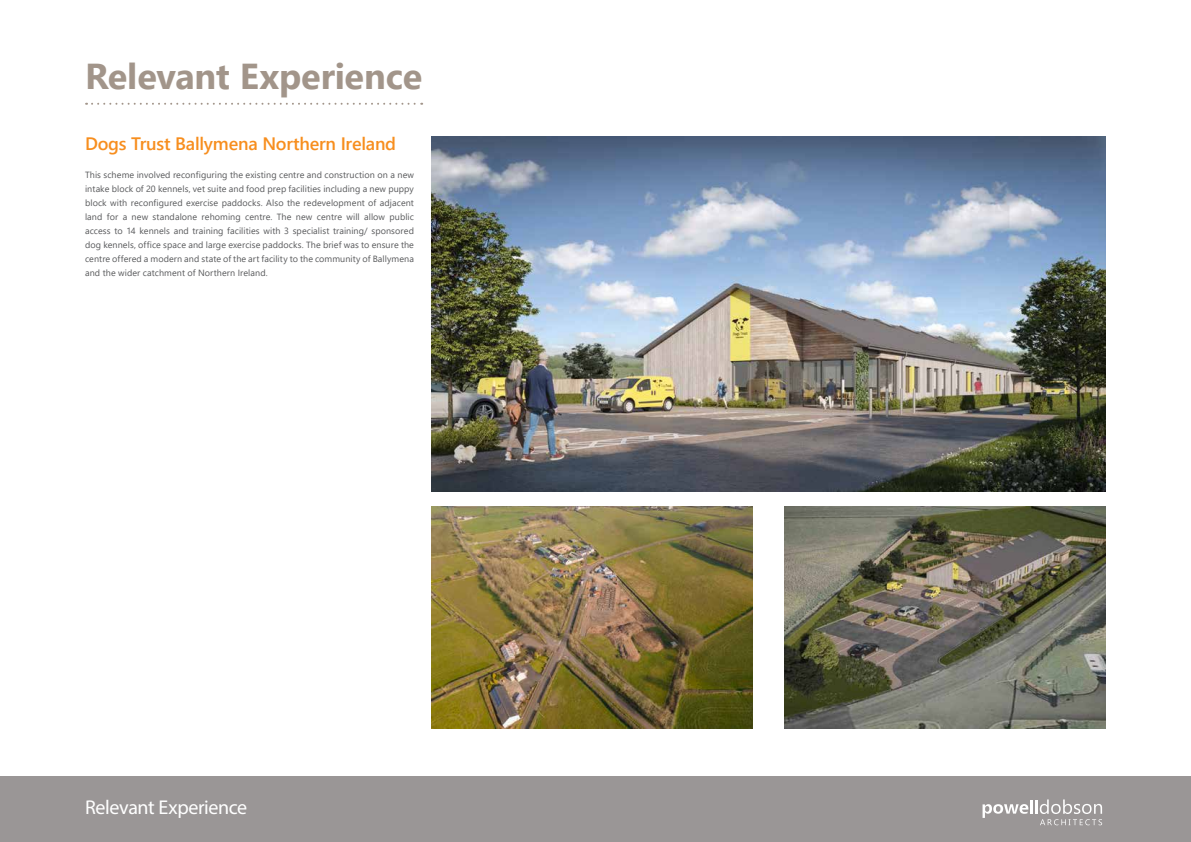
<style>
.page{position:relative;width:1191px;height:842px;background:#fff}
.page>*{position:absolute;margin:0;border:0;box-sizing:border-box;transform-origin:0 0}
.t1{font:700 36px "Segoe UI";letter-spacing:-.005em;color:#a2958a}
.t2{font:20px "Myriad Pro";letter-spacing:-.02em;color:#fff}
.t3{font:600 18px "Segoe UI";letter-spacing:-.01em;color:#f78e1e}
.t4{font:9px/14px "Segoe UI";letter-spacing:.01em;color:#58595b;text-align:justify}
</style>
<div class="page">
<div style="left:0;top:777px;width:1191px;height:65px;background:#9a9696"></div>
<svg style="left:982px;top:799px;width:120px;height:26px"></svg>
<svg style="left:86px;top:103px;width:336px;height:2px"></svg>
<img style="left:431px;top:137px;width:675px;height:355px">
<img style="left:784px;top:506px;width:322px;height:223px">
<img style="left:431px;top:506px;width:321px;height:223px">
<h1 class="t1" style="left:85px;top:42px;width:339px">Relevant Experience</h1>
<h3 class="t3" style="left:85px;top:126px;width:312px">Dogs Trust Ballymena Northern Ireland</h3>
<p class="t4" style="left:85px;top:167px;width:330px">This scheme involved reconfiguring the existing centre and construction on a new intake block of 20 kennels, vet suite and food prep facilities including a new puppy block with reconfigured exercise paddocks. Also the redevelopment of adjacent land for a new standalone rehoming centre. The new centre will allow public access to 14 kennels and training facilities with 3 specialist training/ sponsored dog kennels, office space and large exercise paddocks. The brief was to ensure the centre offered a modern and state of the art facility to the community of Ballymena and the wider catchment of Northern Ireland.</p>
<h2 class="t2" style="left:85px;top:795px;width:164px">Relevant Experience</h2>
</div>
